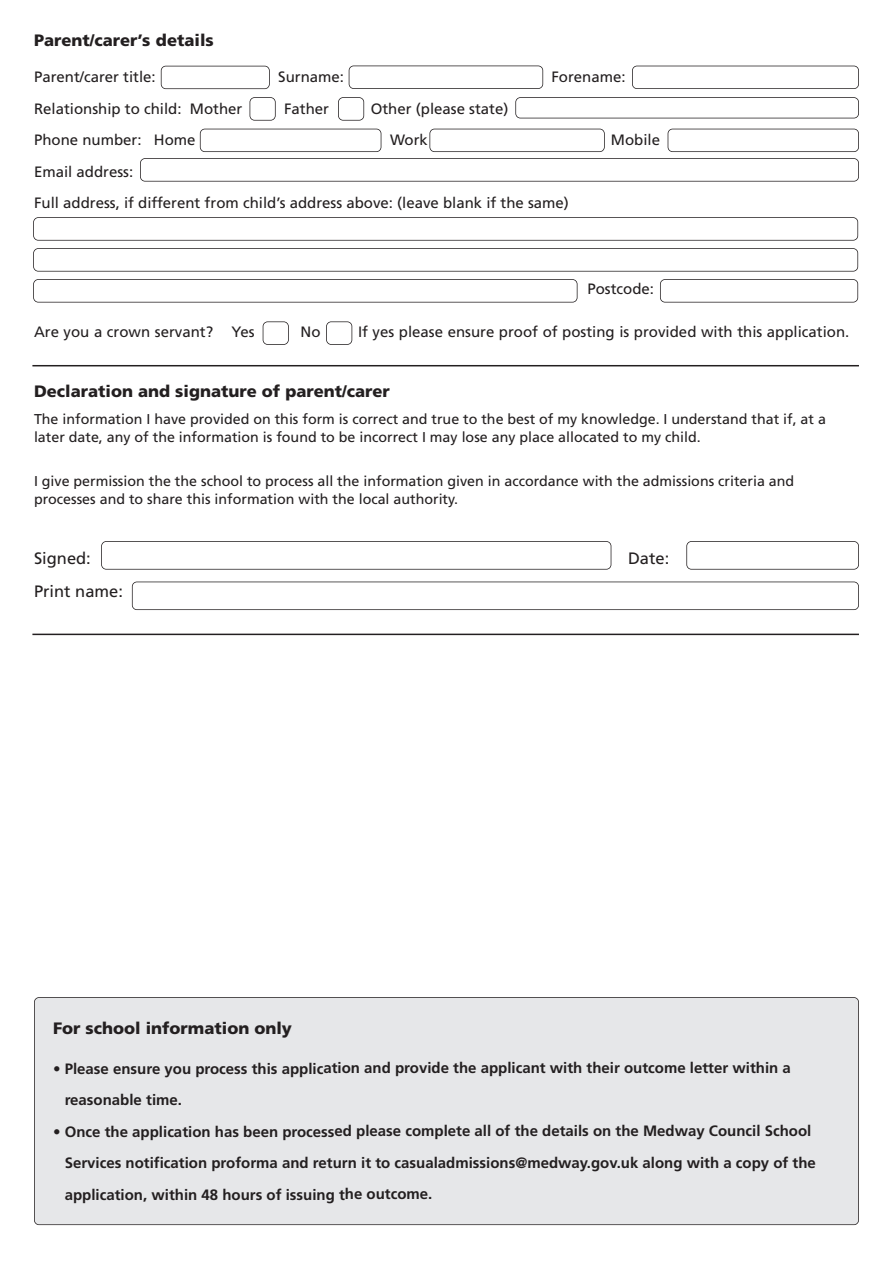
<style>
.page{position:relative;width:893px;height:1263px;background:#fff}
.page>*{position:absolute;margin:0;border:0;box-sizing:border-box;transform-origin:0 0}
.t1{font:900 16.5px "Frutiger";color:#231f20}
.t2{font:16.5px "Frutiger";color:#231f20}
.t3{font:700 15px/31.5px "Frutiger";color:#231f20}
.t4{font:15px "Frutiger";color:#231f20}
.t5{font:14.25px/18px "Frutiger";color:#231f20}
</style>
<div class="page">
<hr style="left:32px;top:634px;width:827px;height:1px;background:#231f20">
<hr style="left:32px;top:365px;width:827px;height:1px;background:#231f20">
<div style="left:161px;top:66px;width:109px;height:23px;border:2px solid #231f20;border-radius:5px"></div>
<div style="left:632px;top:66px;width:227px;height:23px;border:2px solid #231f20;border-radius:5px"></div>
<div style="left:200px;top:129px;width:181px;height:23px;border:2px solid #231f20;border-radius:5px"></div>
<div style="left:429px;top:129px;width:176px;height:23px;border:2px solid #231f20;border-radius:5px"></div>
<div style="left:668px;top:129px;width:191px;height:23px;border:2px solid #231f20;border-radius:5px"></div>
<div style="left:250px;top:97px;width:26px;height:24px;border:2px solid #231f20;border-radius:5px"></div>
<div style="left:338px;top:97px;width:26px;height:24px;border:2px solid #231f20;border-radius:5px"></div>
<div style="left:140px;top:158px;width:719px;height:24px;border:2px solid #231f20;border-radius:5px"></div>
<div style="left:349px;top:66px;width:194px;height:23px;border:2px solid #231f20;border-radius:5px"></div>
<div style="left:515px;top:97px;width:344px;height:21px;border:2px solid #231f20;border-radius:5px"></div>
<div style="left:33px;top:217px;width:825px;height:24px;border:2px solid #231f20;border-radius:5px"></div>
<div style="left:33px;top:279px;width:544px;height:24px;border:2px solid #231f20;border-radius:5px"></div>
<div style="left:660px;top:279px;width:198px;height:24px;border:2px solid #231f20;border-radius:5px"></div>
<div style="left:33px;top:248px;width:825px;height:24px;border:2px solid #231f20;border-radius:5px"></div>
<div style="left:263px;top:321px;width:26px;height:24px;border:2px solid #231f20;border-radius:5px"></div>
<div style="left:326px;top:321px;width:26px;height:24px;border:2px solid #231f20;border-radius:5px"></div>
<div style="left:101px;top:541px;width:510px;height:29px;border:2px solid #231f20;border-radius:5px"></div>
<div style="left:686px;top:541px;width:173px;height:29px;border:2px solid #231f20;border-radius:5px"></div>
<div style="left:132px;top:582px;width:727px;height:28px;border:2px solid #231f20;border-radius:5px"></div>
<div style="left:34px;top:997px;width:825px;height:228px;background:#e6e7e9;border-radius:5px"></div>
<div style="left:34px;top:997px;width:825px;height:228px;border:2px solid #231f20;border-radius:5px"></div>
<p class="t1" style="left:34px;top:34px;width:181px">Parent/carer’s details</p>
<p class="t4" style="left:34px;top:71px;width:123px">Parent/carer title:</p>
<p class="t4" style="left:278px;top:71px;width:67px">Surname:</p>
<p class="t4" style="left:551px;top:71px;width:76px">Forename:</p>
<p class="t4" style="left:34px;top:102px;width:210px">Relationship to child: Mother</p>
<p class="t4" style="left:284px;top:102px;width:47px">Father</p>
<p class="t4" style="left:371px;top:102px;width:139px">Other (please state)</p>
<p class="t4" style="left:34px;top:134px;width:163px">Phone number: Home</p>
<p class="t4" style="left:390px;top:134px;width:39px">Work</p>
<p class="t4" style="left:611px;top:134px;width:51px">Mobile</p>
<p class="t4" style="left:34px;top:165px;width:101px">Email address:</p>
<p class="t4" style="left:34px;top:197px;width:536px">Full address, if different from child’s address above: (leave blank if the same)</p>
<p class="t4" style="left:587px;top:282px;width:68px">Postcode:</p>
<p class="t4" style="left:34px;top:326px;width:222px">Are you a crown servant? Yes</p>
<p class="t4" style="left:300px;top:326px;width:21px">No</p>
<p class="t4" style="left:358px;top:326px;width:493px">If yes please ensure proof of posting is provided with this application.</p>
<h4 class="t1" style="left:34px;top:385px;width:357px">Declaration and signature of parent/carer</h4>
<p class="t5" style="left:34px;top:411px;width:793px">The information I have provided on this form is correct and true to the best of my knowledge. I understand that if, at a later date, any of the information is found to be incorrect I may lose any place allocated to my child.</p>
<p class="t5" style="left:34px;top:474px;width:762px">I give permission the the school to process all the information given in accordance with the admissions criteria and processes and to share this information with the local authority.</p>
<p class="t2" style="left:34px;top:552px;width:58px">Signed:</p>
<p class="t2" style="left:628px;top:552px;width:43px">Date:</p>
<p class="t2" style="left:34px;top:585px;width:90px">Print name:</p>
<p class="t1" style="left:53px;top:1021px;width:240px">For school information only</p>
<p class="t3" style="left:65px;top:1053px;width:728px;text-indent:-12px">• Please ensure you process this application and provide the applicant with their outcome letter within a reasonable time.</p>
<p class="t3" style="left:65px;top:1116px;width:753px;text-indent:-12px">• Once the application has been processed please complete all of the details on the Medway Council School<br>Services notification proforma and return it to casualadmissions@medway.gov.uk along with a copy of the application, within 48 hours of issuing the outcome.</p>
</div>
